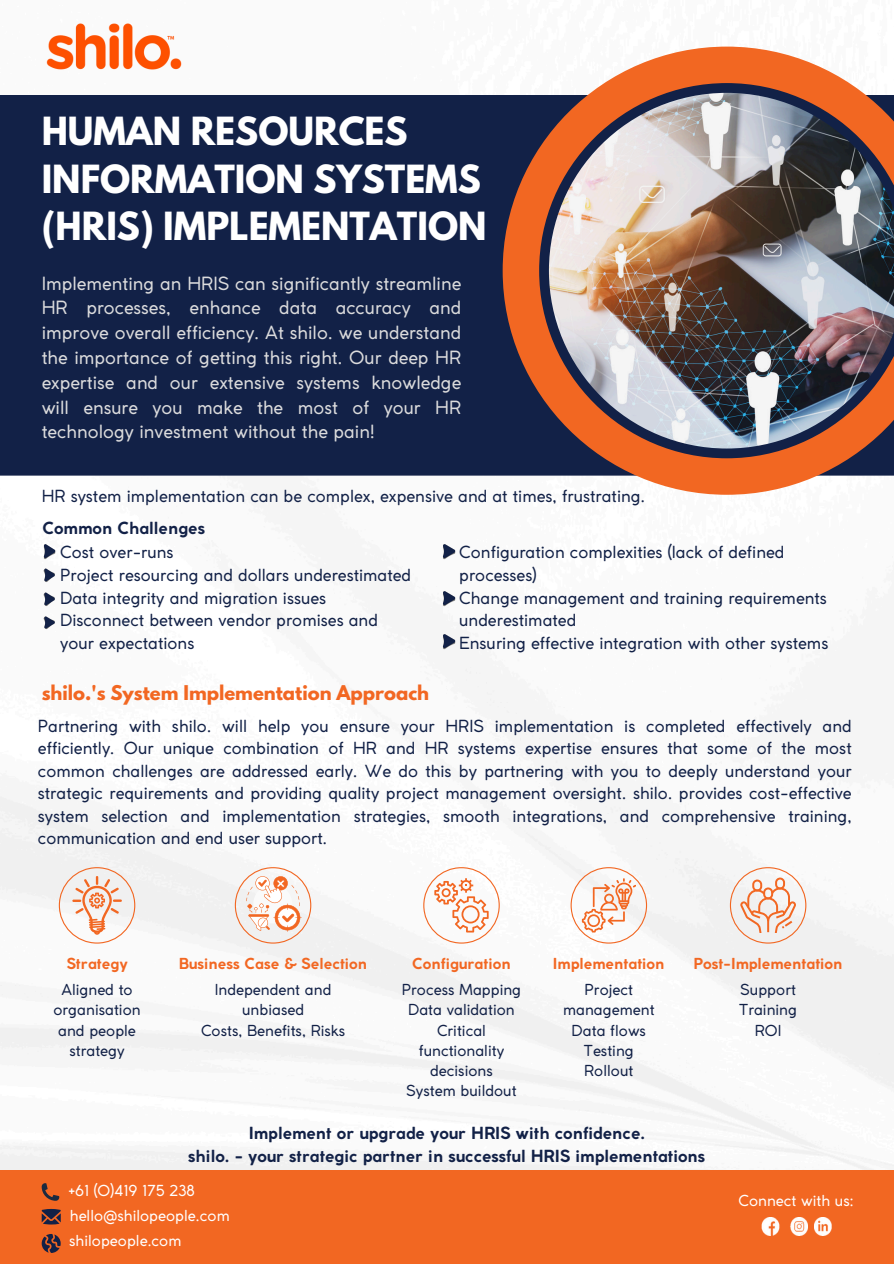
<style>
.page{position:relative;width:894px;height:1264px;background:#fff}
.page>*{position:absolute;margin:0;border:0;box-sizing:border-box;transform-origin:0 0}
.t1{font:700 34.35px/47.2px "League Spartan";color:#fff}
.t2{font:18px/24.8px "Coco Gothic";color:#dbdbdc;text-align:justify}
.t3{font:700 18px "League Spartan";color:#f26722}
.t4{font:16.5px/22.5px "Coco Gothic";color:#122147}
.t5{font:700 16.5px/22.5px "Coco Gothic";color:#122147;text-align:center}
.t6{font:15px/20.2px "Coco Gothic";color:#122147;text-align:center}
.t7{font:700 15px "Coco Gothic";color:#f26722}
.t8{font:15px "Coco Gothic";color:#fff}
</style>
<div class="page">
<img style="left:0;top:46px;width:893px;height:1123px">
<div style="left:0;top:95px;width:893px;height:380px;background:#122147"></div>
<img style="left:502px;top:47px;width:391px;height:448px">
<img style="left:38px;top:23px;width:153px;height:53px">
<div style="left:0;top:1169px;width:893px;height:94px;background:#f26722"></div>
<svg style="left:42px;top:1208px;width:19px;height:16px"></svg>
<svg style="left:42px;top:1234px;width:19px;height:18px"></svg>
<svg style="left:42px;top:1183px;width:17px;height:17px"></svg>
<img style="left:814px;top:1217px;width:18px;height:18px">
<img style="left:761px;top:1217px;width:19px;height:18px">
<img style="left:790px;top:1217px;width:17px;height:18px">
<img style="left:43px;top:544px;width:13px;height:15px">
<img style="left:43px;top:567px;width:13px;height:15px">
<img style="left:43px;top:591px;width:13px;height:15px">
<img style="left:43px;top:615px;width:13px;height:15px">
<img style="left:443px;top:544px;width:12px;height:15px">
<img style="left:443px;top:591px;width:12px;height:15px">
<img style="left:443px;top:635px;width:12px;height:14px">
<svg style="left:59px;top:867px;width:76px;height:76px"></svg>
<svg style="left:423px;top:867px;width:76px;height:76px"></svg>
<svg style="left:570px;top:867px;width:77px;height:76px"></svg>
<svg style="left:729px;top:867px;width:77px;height:76px"></svg>
<svg style="left:235px;top:867px;width:76px;height:76px"></svg>
<h3 class="t1" style="left:42px;top:112px;width:446px">HUMAN RESOURCES<br>INFORMATION SYSTEMS (HRIS) IMPLEMENTATION</h3>
<h2 class="t2" style="left:42px;top:272px;width:421px">Implementing an HRIS can significantly streamline HR processes, enhance data accuracy and improve overall efficiency. At shilo. we understand the importance of getting this right. Our deep HR expertise and our extensive systems knowledge will ensure you make the most of your HR technology investment without the pain!</h2>
<p class="t4" style="left:42px;top:486px;width:604px">HR system implementation can be complex, expensive and at times, frustrating.</p>
<p class="t5" style="left:42px;top:518px;width:164px">Common Challenges</p>
<h3 class="t4" style="left:60px;top:542px;width:352px">Cost over-runs<br>Project resourcing and dollars underestimated<br>Data integrity and migration issues<br>Disconnect between vendor promises and your expectations</h3>
<p class="t4" style="left:459px;top:542px;width:370px">Configuration complexities (lack of defined processes)<br>Change management and training requirements underestimated<br>Ensuring effective integration with other systems</p>
<p class="t3" style="left:42px;top:684px;width:389px">shilo.'s System Implementation Approach</p>
<p class="t4" style="left:38px;top:716px;width:815px;text-align:justify">Partnering with shilo. will help you ensure your HRIS implementation is completed effectively and efficiently. Our unique combination of HR and HR systems expertise ensures that some of the most common challenges are addressed early. We do this by partnering with you to deeply understand your strategic requirements and providing quality project management oversight. shilo. provides cost-effective system selection and implementation strategies, smooth integrations, and comprehensive training, communication and end user support.</p>
<p class="t7" style="left:66px;top:957px;width:63px">Strategy</p>
<p class="t6" style="left:53px;top:980px;width:89px">Aligned to organisation and people strategy</p>
<p class="t7" style="left:179px;top:957px;width:190px">Business Case &amp; Selection</p>
<h2 class="t6" style="left:215px;top:980px;width:118px">Independent and unbiased</h2>
<p class="t6" style="left:201px;top:1021px;width:145px">Costs, Benefits, Risks</p>
<p class="t7" style="left:412px;top:957px;width:100px">Configuration</p>
<p class="t6" style="left:401px;top:980px;width:121px">Process Mapping</p>
<p class="t6" style="left:408px;top:1001px;width:108px">Data validation</p>
<p class="t6" style="left:418px;top:1021px;width:87px">Critical functionality decisions</p>
<p class="t6" style="left:406px;top:1082px;width:112px">System buildout</p>
<p class="t7" style="left:553px;top:957px;width:113px">Implementation</p>
<p class="t6" style="left:563px;top:980px;width:93px">Project management</p>
<p class="t6" style="left:571px;top:1021px;width:76px">Data flows</p>
<p class="t6" style="left:583px;top:1041px;width:51px">Testing</p>
<p class="t6" style="left:584px;top:1061px;width:51px">Rollout</p>
<p class="t7" style="left:693px;top:957px;width:151px">Post-Implementation</p>
<p class="t6" style="left:740px;top:980px;width:57px">Support</p>
<p class="t6" style="left:739px;top:1001px;width:59px">Training</p>
<p class="t6" style="left:754px;top:1021px;width:28px">ROI</p>
<p class="t5" style="left:188px;top:1123px;width:518px">Implement or upgrade your HRIS with confidence.<br>shilo. - your strategic partner in successful HRIS implementations</p>
<p class="t8" style="left:68px;top:1185px;width:128px">+61 (0)419 175 238</p>
<p class="t8" style="left:69px;top:1235px;width:114px">shilopeople.com</p>
<p class="t8" style="left:70px;top:1210px;width:161px">hello@shilopeople.com</p>
<p class="t8" style="left:738px;top:1194px;width:117px">Connect with us:</p>
</div>
